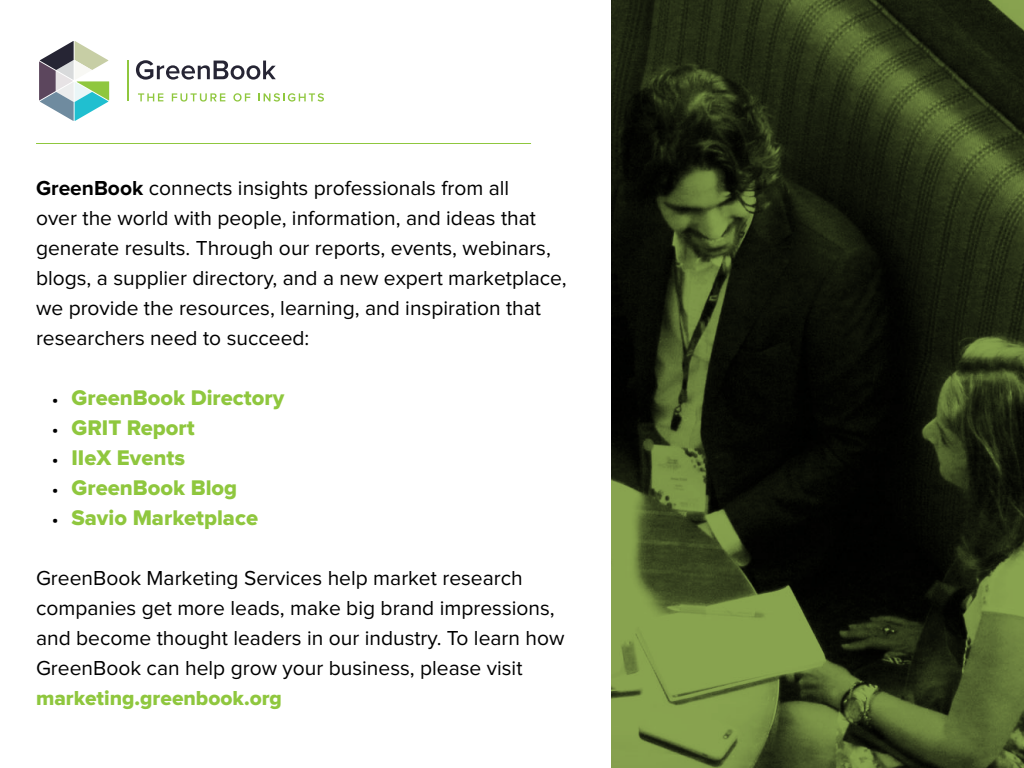
<style>
.page{position:relative;width:1024px;height:768px;background:#fff}
.page>*{position:absolute;margin:0;border:0;box-sizing:border-box;transform-origin:0 0}
.t1{font:22px "Proxima Nova Extrabld";color:#8fc73e}
.t2{font:21px/30px "Proxima Nova";color:#000}
.t3{font:21px "Proxima Nova Extrabld";color:#8fc73e}
.s1{font-weight:700}
.s2{font-family:"Adelle";font-size:15px;color:#000}
</style>
<div class="page">
<hr style="left:36px;top:143px;width:495px;height:1px;background:#8fc73e">
<svg style="left:39px;top:41px;width:70px;height:80px"></svg>
<svg style="left:136px;top:60px;width:140px;height:20px"></svg>
<svg style="left:138px;top:93px;width:25px;height:8px"></svg>
<svg style="left:172px;top:93px;width:53px;height:9px"></svg>
<svg style="left:233px;top:93px;width:17px;height:9px"></svg>
<svg style="left:259px;top:93px;width:65px;height:9px"></svg>
<hr style="left:127px;top:61px;width:1px;height:40px;background:#8fc73e">
<img style="left:612px;top:0;width:412px;height:768px">
<p class="t2" style="left:36px;top:173px;width:532px"><span class="s1">GreenBook</span> connects insights professionals from all<br>over the world with people, information, and ideas that generate results. Through our reports, events, webinars, blogs, a supplier directory, and a new expert marketplace, we provide the resources, learning, and inspiration that researchers need to succeed:</p>
<p class="t1" style="left:53px;top:387px;width:233px"><span class="s2">•</span> GreenBook Directory</p>
<p class="t1" style="left:53px;top:417px;width:144px"><span class="s2">•</span> GRIT Report</p>
<p class="t1" style="left:53px;top:447px;width:134px"><span class="s2">•</span> IIeX Events</p>
<p class="t1" style="left:53px;top:477px;width:186px"><span class="s2">•</span> GreenBook Blog</p>
<p class="t1" style="left:53px;top:507px;width:207px"><span class="s2">•</span> Savio Marketplace</p>
<p class="t2" style="left:36px;top:563px;width:530px">GreenBook Marketing Services help market research companies get more leads, make big brand impressions, and become thought leaders in our industry. To learn how GreenBook can help grow your business, please visit</p>
<p class="t3" style="left:36px;top:688px;width:248px">marketing.greenbook.org</p>
</div>
